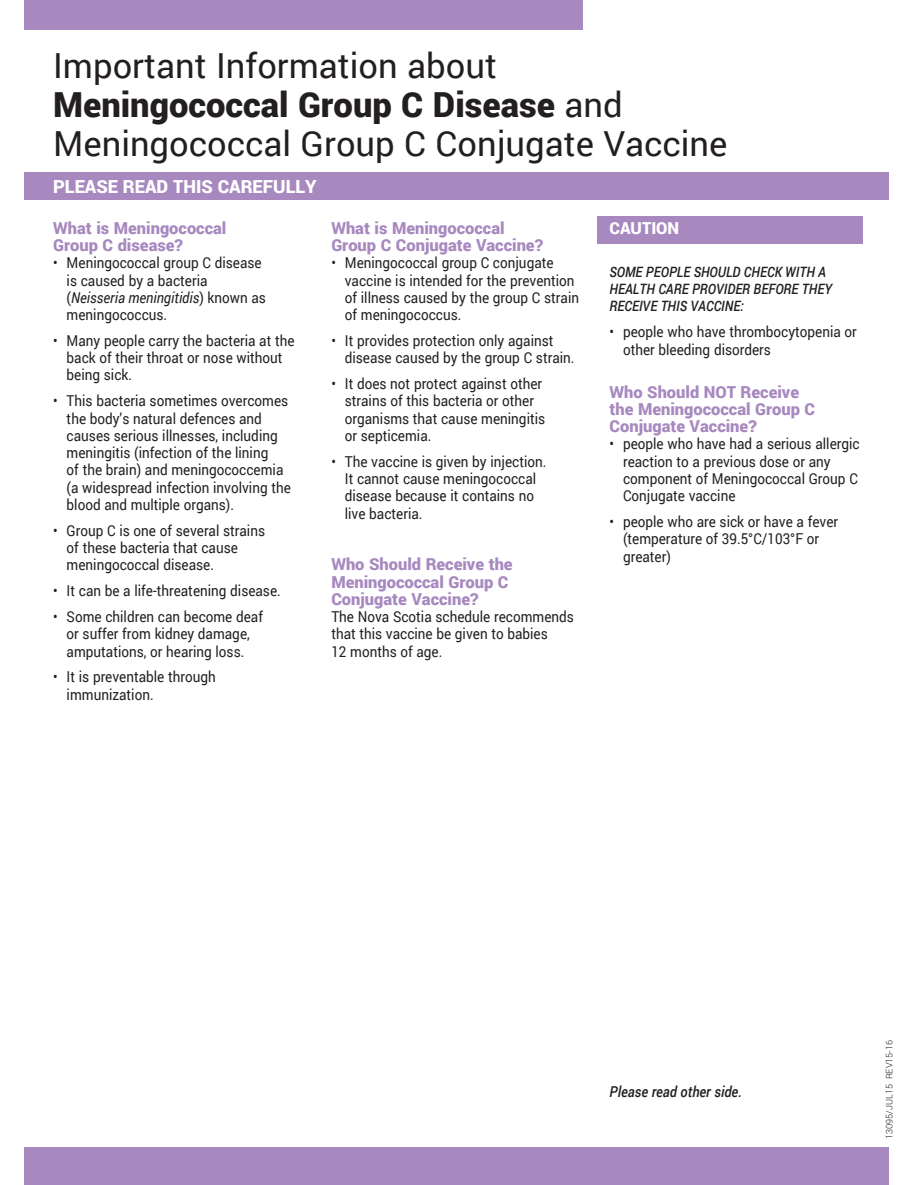
<style>
.page{position:relative;width:913px;height:1185px;background:#fff}
.page>*{position:absolute;margin:0;border:0;box-sizing:border-box;transform-origin:0 0}
.t1{font:34.5px/39px "Roboto";color:#231f20}
.t2{font:900 18px "Roboto";color:#fff}
.t3{font:900 16.5px/17.2px "Roboto";color:#a789bf}
.t4{font:900 16.5px "Roboto";color:#fff}
.t5{font:15px/17.2px "Roboto";color:#231f20;scale:.9 1}
.t6{font:italic 500 15px "Roboto";color:#231f20;scale:.9 1}
.t7{font:italic 500 14.25px/17.2px "Roboto";color:#231f20;scale:.9 1}
.t8{font:300 9px "Roboto";color:#231f20}
.s1{font-weight:900}
.s2{font-style:italic}
</style>
<div class="page">
<div style="left:597px;top:216px;width:265px;height:27px;background:#a789bf"></div>
<div style="left:25px;top:1147px;width:864px;height:37px;background:#a789bf"></div>
<div style="left:25px;top:0;width:558px;height:29px;background:#a789bf"></div>
<div style="left:25px;top:172px;width:864px;height:28px;background:#a789bf"></div>
<h1 class="t1" style="left:53px;top:45px;width:675px">Important Information about<br><span class="s1">Meningococcal Group C Disease</span> and<br>Meningococcal Group C Conjugate Vaccine</h1>
<p class="t2" style="left:53px;top:174px;width:265px">PLEASE READ THIS CAREFULLY</p>
<p class="t3" style="left:53px;top:218px;width:175px">What is Meningococcal<br>Group C disease?</p>
<p class="t5" style="left:67px;top:254px;width:223px;text-indent:-14px">• Meningococcal group C disease is caused by a bacteria (<span class="s2">Neisseria meningitidis</span>) known as meningococcus.</p>
<p class="t5" style="left:67px;top:331px;width:255px;text-indent:-14px">• Many people carry the bacteria at the back of their throat or nose without being sick.</p>
<p class="t5" style="left:67px;top:392px;width:251px;text-indent:-14px">• This bacteria sometimes overcomes the body’s natural defences and causes serious illnesses, including meningitis (infection of the lining<br>of the brain) and meningococcemia (a widespread infection involving the blood and multiple organs).</p>
<p class="t5" style="left:67px;top:521px;width:222px;text-indent:-14px">• Group C is one of several strains of these bacteria that cause meningococcal disease.</p>
<p class="t5" style="left:53px;top:581px;width:254px">• It can be a life-threatening disease.</p>
<p class="t5" style="left:53px;top:607px;width:235px;text-align:center">• Some children can become deaf or suffer from kidney damage, amputations, or hearing loss.</p>
<p class="t5" style="left:67px;top:668px;width:167px;text-indent:-14px">• It is preventable through immunization.</p>
<p class="t3" style="left:331px;top:218px;width:213px">What is Meningococcal<br>Group C Conjugate Vaccine?</p>
<p class="t5" style="left:345px;top:254px;width:262px;text-indent:-14px">• Meningococcal group C conjugate vaccine is intended for the prevention of illness caused by the group C strain of meningococcus.</p>
<p class="t5" style="left:345px;top:331px;width:256px;text-indent:-14px">• It provides protection only against disease caused by the group C strain.</p>
<p class="t5" style="left:345px;top:374px;width:224px;text-indent:-13px">• It does not protect against other strains of this bacteria or other organisms that cause meningitis or septicemia.</p>
<p class="t5" style="left:345px;top:452px;width:225px;text-indent:-14px">• The vaccine is given by injection.<br>It cannot cause meningococcal disease because it contains no live bacteria.</p>
<p class="t3" style="left:331px;top:555px;width:183px">Who Should Receive the<br>Meningococcal Group C<br>Conjugate Vaccine?</p>
<p class="t5" style="left:331px;top:607px;width:271px">The Nova Scotia schedule recommends that this vaccine be given to babies<br>12 months of age.</p>
<p class="t4" style="left:609px;top:216px;width:71px">CAUTION</p>
<p class="t7" style="left:609px;top:262px;width:248px">SOME PEOPLE SHOULD CHECK WITH A<br>HEALTH CARE PROVIDER BEFORE THEY<br>RECEIVE THIS VACCINE:</p>
<p class="t5" style="left:623px;top:323px;width:261px;text-indent:-14px">• people who have thrombocytopenia or other bleeding disorders</p>
<p class="t3" style="left:609px;top:382px;width:207px">Who Should NOT Receive the Meningococcal Group C<br>Conjugate Vaccine?</p>
<p class="t5" style="left:623px;top:435px;width:264px;text-indent:-14px">• people who have had a serious allergic reaction to a previous dose or any component of Meningococcal Group C<br>Conjugate vaccine</p>
<p class="t5" style="left:623px;top:512px;width:240px;text-indent:-14px">• people who are sick or have a fever (temperature of 39.5°C/103°F or greater)</p>
<p class="t6" style="left:609px;top:1080px;width:149px">Please read other side.</p>
<p class="t8" style="left:883px;top:1138px;width:100px;rotate:-90deg">13095/JUL15 REV15-16</p>
</div>
